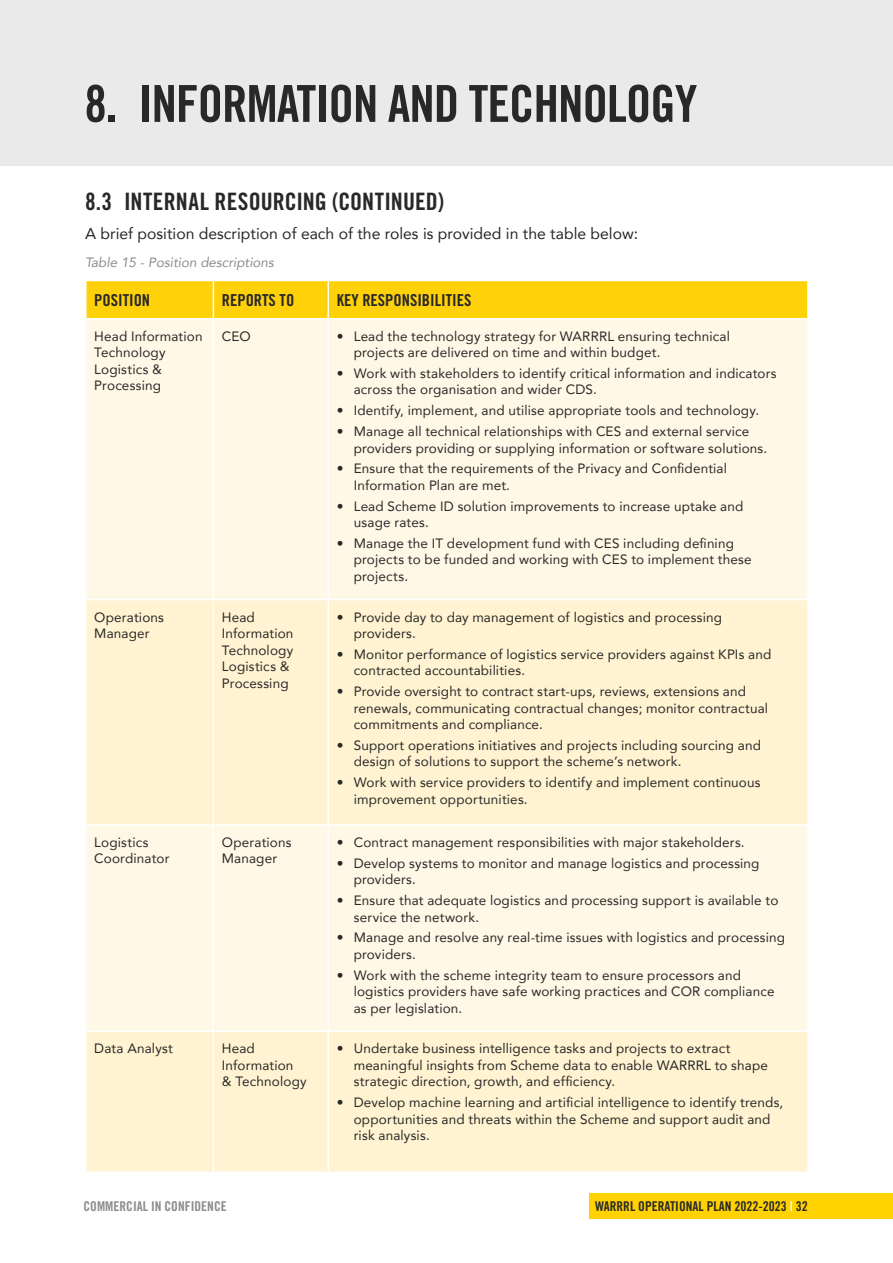
<style>
.page{position:relative;width:893px;height:1263px;background:#fff}
.page>*{position:absolute;margin:0;border:0;box-sizing:border-box;transform-origin:0 0}
.t1{font:51px "Trade Gothic LT Std Bd Cn 20";letter-spacing:-.02em;color:#292829}
.t2{font:24px "Trade Gothic LT Std Bd Cn 20";letter-spacing:.005em;color:#292829}
.Table_Paragraph{font:16.5px "Trade Gothic LT Std Bd Cn 20";color:#292829}
.t3{font:15.75px "Avenir";color:#292829}
.Table_body{font:13.5px/16.5px "Avenir";letter-spacing:.01em;color:#292829}
.t4{font:13.5px "Trade Gothic LT Std Bd Cn 20";color:#292829}
.Italic_small_print{font:italic 13.5px "Avenir";color:#8a8c8e}
.t5{font:13.5px "Trade Gothic LT Std Bd Cn 20";color:#8a8c8e}
.s1{color:#fff}
</style>
<div class="page">
<div style="left:0;top:0;width:893px;height:166px;background:#eaeaea"></div>
<div style="left:589px;top:1193px;width:304px;height:26px;background:#ffd200"></div>
<div style="left:87px;top:281px;width:720px;height:37px;background:#fed109"></div>
<div style="left:87px;top:319px;width:720px;height:280px;background:#fff8e6"></div>
<svg style="left:87px;top:600px;width:720px;height:571px;fill:#fff3d1"></svg>
<hr style="left:85px;top:824px;width:128px;height:2px;background:#fff">
<hr style="left:213px;top:824px;width:115px;height:2px;background:#fff">
<hr style="left:328px;top:824px;width:481px;height:2px;background:#fff">
<hr style="left:85px;top:1030px;width:128px;height:2px;background:#fff">
<hr style="left:213px;top:1030px;width:115px;height:2px;background:#fff">
<hr style="left:328px;top:1030px;width:481px;height:2px;background:#fff">
<hr style="left:213px;top:281px;width:1px;height:37px;background:#fff">
<hr style="left:327px;top:281px;width:2px;height:37px;background:#fff">
<hr style="left:213px;top:319px;width:1px;height:280px;background:#fff">
<hr style="left:327px;top:319px;width:2px;height:280px;background:#fff">
<hr style="left:213px;top:600px;width:1px;height:224px;background:#fff">
<hr style="left:327px;top:600px;width:2px;height:224px;background:#fff">
<hr style="left:213px;top:826px;width:1px;height:204px;background:#fff">
<hr style="left:327px;top:826px;width:2px;height:204px;background:#fff">
<hr style="left:213px;top:1032px;width:1px;height:139px;background:#fff">
<hr style="left:327px;top:1032px;width:2px;height:139px;background:#fff">
<h1 class="t1" style="left:84px;top:73px;width:615px">8. INFORMATION AND TECHNOLOGY</h1>
<p class="t2" style="left:85px;top:187px;width:360px">8.3 INTERNAL RESOURCING (CONTINUED)</p>
<p class="t3" style="left:85px;top:221px;width:555px">A brief position description of each of the roles is provided in the table below:</p>
<p class="Italic_small_print" style="left:85px;top:254px;width:190px">Table 15 - Position descriptions</p>
<p class="Table_Paragraph" style="left:94px;top:290px;width:57px">POSITION</p>
<p class="Table_Paragraph" style="left:222px;top:290px;width:74px">REPORTS TO</p>
<p class="Table_Paragraph" style="left:337px;top:290px;width:136px">KEY RESPONSIBILITIES</p>
<p class="Table_body" style="left:94px;top:327px;width:110px">Head Information<br>Technology<br>Logistics &amp;<br>Processing</p>
<p class="Table_body" style="left:222px;top:327px;width:30px">CEO</p>
<p class="Table_body" style="left:354px;top:327px;width:378px;text-indent:-17px">• Lead the technology strategy for WARRRL ensuring technical projects are delivered on time and within budget.</p>
<p class="Table_body" style="left:354px;top:365px;width:424px;text-indent:-17px">• Work with stakeholders to identify critical information and indicators across the organisation and wider CDS.</p>
<p class="Table_body" style="left:337px;top:402px;width:424px">• Identify, implement, and utilise appropriate tools and technology.</p>
<p class="Table_body" style="left:354px;top:423px;width:415px;text-indent:-17px">• Manage all technical relationships with CES and external service providers providing or supplying information or software solutions.</p>
<p class="Table_body" style="left:354px;top:460px;width:375px;text-indent:-17px">• Ensure that the requirements of the Privacy and Confidential<br>Information Plan are met.</p>
<p class="Table_body" style="left:354px;top:497px;width:391px;text-indent:-17px">• Lead Scheme ID solution improvements to increase uptake and usage rates.</p>
<p class="Table_body" style="left:354px;top:534px;width:399px;text-indent:-17px">• Manage the IT development fund with CES including defining projects to be funded and working with CES to implement these projects.</p>
<p class="Table_body" style="left:94px;top:608px;width:71px">Operations<br>Manager</p>
<p class="Table_body" style="left:222px;top:608px;width:73px">Head<br>Information<br>Technology<br>Logistics &amp;<br>Processing</p>
<p class="Table_body" style="left:354px;top:608px;width:370px;text-indent:-17px">• Provide day to day management of logistics and processing providers.</p>
<p class="Table_body" style="left:354px;top:645px;width:419px;text-indent:-17px">• Monitor performance of logistics service providers against KPIs and contracted accountabilities.</p>
<p class="Table_body" style="left:354px;top:683px;width:416px;text-indent:-17px">• Provide oversight to contract start-ups, reviews, extensions and renewals, communicating contractual changes; monitor contractual commitments and compliance.</p>
<p class="Table_body" style="left:354px;top:736px;width:409px;text-indent:-17px">• Support operations initiatives and projects including sourcing and design of solutions to support the scheme’s network.</p>
<p class="Table_body" style="left:354px;top:774px;width:408px;text-indent:-17px">• Work with service providers to identify and implement continuous improvement opportunities.</p>
<p class="Table_body" style="left:94px;top:834px;width:77px">Logistics<br>Coordinator</p>
<p class="Table_body" style="left:222px;top:834px;width:71px">Operations<br>Manager</p>
<p class="Table_body" style="left:337px;top:834px;width:409px">• Contract management responsibilities with major stakeholders.</p>
<p class="Table_body" style="left:354px;top:854px;width:407px;text-indent:-17px">• Develop systems to monitor and manage logistics and processing providers.</p>
<p class="Table_body" style="left:354px;top:892px;width:426px;text-indent:-17px">• Ensure that adequate logistics and processing support is available to service the network.</p>
<p class="Table_body" style="left:354px;top:929px;width:433px;text-indent:-17px">• Manage and resolve any real-time issues with logistics and processing providers.</p>
<p class="Table_body" style="left:354px;top:966px;width:422px;text-indent:-17px">• Work with the scheme integrity team to ensure processors and logistics providers have safe working practices and COR compliance as per legislation.</p>
<p class="Table_body" style="left:94px;top:1040px;width:80px">Data Analyst</p>
<p class="Table_body" style="left:222px;top:1040px;width:86px">Head<br>Information<br>&amp; Technology</p>
<p class="Table_body" style="left:354px;top:1040px;width:416px;text-indent:-17px">• Undertake business intelligence tasks and projects to extract meaningful insights from Scheme data to enable WARRRL to shape strategic direction, growth, and efficiency.</p>
<p class="Table_body" style="left:354px;top:1094px;width:431px;text-indent:-17px">• Develop machine learning and artificial intelligence to identify trends, opportunities and threats within the Scheme and support audit and risk analysis.</p>
<p class="t5" style="left:84px;top:1198px;width:145px">COMMERCIAL IN CONFIDENCE</p>
<p class="t4" style="left:595px;top:1198px;width:214px">WARRRL OPERATIONAL PLAN 2022-2023 <span class="s1">|</span> 32</p>
</div>
